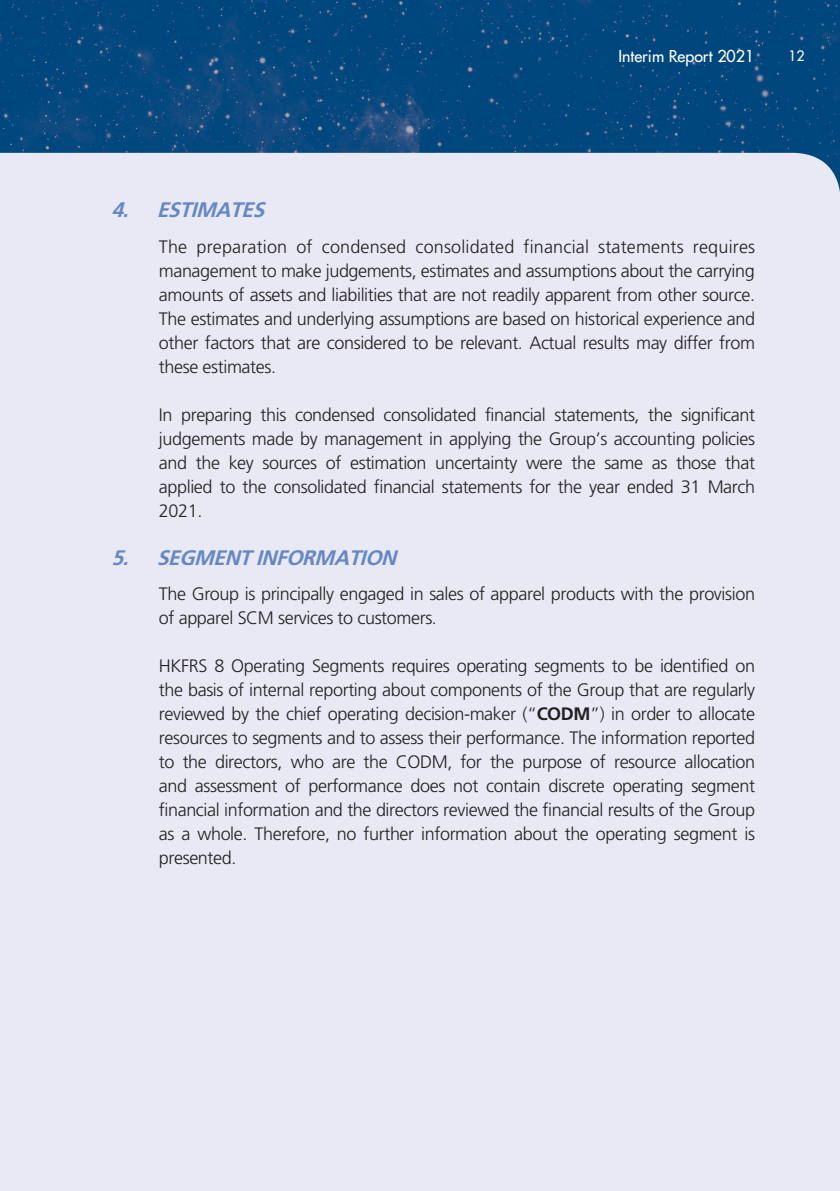
<style>
.page{position:relative;width:840px;height:1191px;background:#fff}
.page>*{position:absolute;margin:0;border:0;box-sizing:border-box;transform-origin:0 0}
.t1{font:italic 700 21px "Frutiger LT Std";color:#6688c2}
.t2{font:300 18px/24px "Frutiger LT Std";letter-spacing:-.02em;color:#231f20}
.t3{font:300 18px "Frutiger LT Std";letter-spacing:.01em;color:#231f20}
.t4{font:500 16px "Futura Std";color:#fff}
.t5{font:500 14px "Futura Std";color:#fff}
.s1{font-weight:700}
</style>
<div class="page">
<div style="left:0;top:13px;width:839px;height:1178px;background:#e8e9f5"></div>
<svg style="left:0;top:0;width:839px;height:187px;fill:#00487e"></svg>
<p class="t4" style="left:618px;top:46px;width:137px">Interim Report 2021</p>
<p class="t5" style="left:788px;top:47px;width:18px">12</p>
<p class="t1" style="left:111px;top:198px;width:25px">4.</p>
<p class="t1" style="left:111px;top:545px;width:25px">5.</p>
<p class="t1" style="left:157px;top:198px;width:115px">ESTIMATES</p>
<p class="t2" style="left:296px;top:235px;width:18px">of</p>
<p class="t3" style="left:523px;top:236px;width:67px">financial</p>
<p class="t2" style="left:159px;top:235px;width:597px">The<br>management to make judgements, estimates and assumptions about the carrying amounts of assets and liabilities that are not readily apparent from other source.<br>The estimates and underlying assumptions are based on historical experience and other factors that are considered to be relevant. Actual results may differ from these estimates.</p>
<p class="t2" style="left:680px;top:403px;width:76px">significant</p>
<p class="t3" style="left:322px;top:236px;width:86px">condensed</p>
<p class="t3" style="left:415px;top:236px;width:100px">consolidated</p>
<p class="t3" style="left:196px;top:236px;width:92px">preparation</p>
<p class="t3" style="left:692px;top:236px;width:64px">requires</p>
<p class="t3" style="left:598px;top:236px;width:87px">statements</p>
<p class="t2" style="left:484px;top:403px;width:62px">financial</p>
<p class="t2" style="left:260px;top:403px;width:27px">this</p>
<p class="t2" style="left:295px;top:403px;width:81px">condensed</p>
<p class="t2" style="left:383px;top:403px;width:94px">consolidated</p>
<p class="t2" style="left:647px;top:403px;width:26px">the</p>
<p class="t2" style="left:181px;top:403px;width:72px">preparing</p>
<p class="t2" style="left:159px;top:403px;width:15px">In</p>
<p class="t2" style="left:159px;top:427px;width:597px">judgements made by management in applying the Group s’ accounting policies</p>
<p class="t2" style="left:724px;top:451px;width:31px">that</p>
<p class="t2" style="left:554px;top:403px;width:87px">statements,</p>
<p class="t2" style="left:325px;top:451px;width:17px">of</p>
<p class="t2" style="left:159px;top:451px;width:597px">and<br>applied to the consolidated financial statements for the year ended 31 March<br>2021.</p>
<p class="t1" style="left:157px;top:545px;width:247px">SEGMENT INFORMATION</p>
<p class="t2" style="left:196px;top:451px;width:26px">the</p>
<p class="t2" style="left:228px;top:451px;width:27px">key</p>
<p class="t2" style="left:571px;top:451px;width:26px">the</p>
<p class="t2" style="left:675px;top:451px;width:42px">those</p>
<p class="t2" style="left:350px;top:451px;width:78px">estimation</p>
<p class="t2" style="left:435px;top:451px;width:84px">uncertainty</p>
<p class="t2" style="left:262px;top:451px;width:56px">sources</p>
<p class="t2" style="left:525px;top:451px;width:38px">were</p>
<p class="t2" style="left:604px;top:451px;width:40px">same</p>
<p class="t2" style="left:651px;top:451px;width:17px">as</p>
<p class="t2" style="left:159px;top:582px;width:597px">The Group is principally engaged in sales of apparel products with the provision of apparel SCM services to customers.</p>
<p class="t2" style="left:159px;top:654px;width:597px;text-align:right">HKFRS 8 Operating Segments requires operating segments to be identified on the basis of internal reporting about components of the Group that are regularly reviewed by the chief operating decision-maker (“<span class="s1">CODM</span>”) in order to allocate resources to segments and to assess their performance. The information reported allocation</p>
<p class="t2" style="left:460px;top:750px;width:23px">for</p>
<p class="t2" style="left:590px;top:750px;width:17px">of</p>
<p class="t2" style="left:183px;top:750px;width:26px">the</p>
<p class="t2" style="left:215px;top:750px;width:69px">directors,</p>
<p class="t2" style="left:290px;top:750px;width:35px">who</p>
<p class="t2" style="left:363px;top:750px;width:26px">the</p>
<p class="t2" style="left:489px;top:750px;width:26px">the</p>
<p class="t2" style="left:396px;top:750px;width:58px">CODM,</p>
<p class="t2" style="left:159px;top:750px;width:597px">to<br>and assessment of performance does not contain discrete operating segment financial information and the directors reviewed the financial results of the Group as a whole. Therefore, no further information about the operating segment is presented.</p>
<p class="t2" style="left:332px;top:750px;width:25px">are</p>
<p class="t2" style="left:522px;top:750px;width:61px">purpose</p>
<p class="t2" style="left:613px;top:750px;width:64px">resource</p>
</div>
